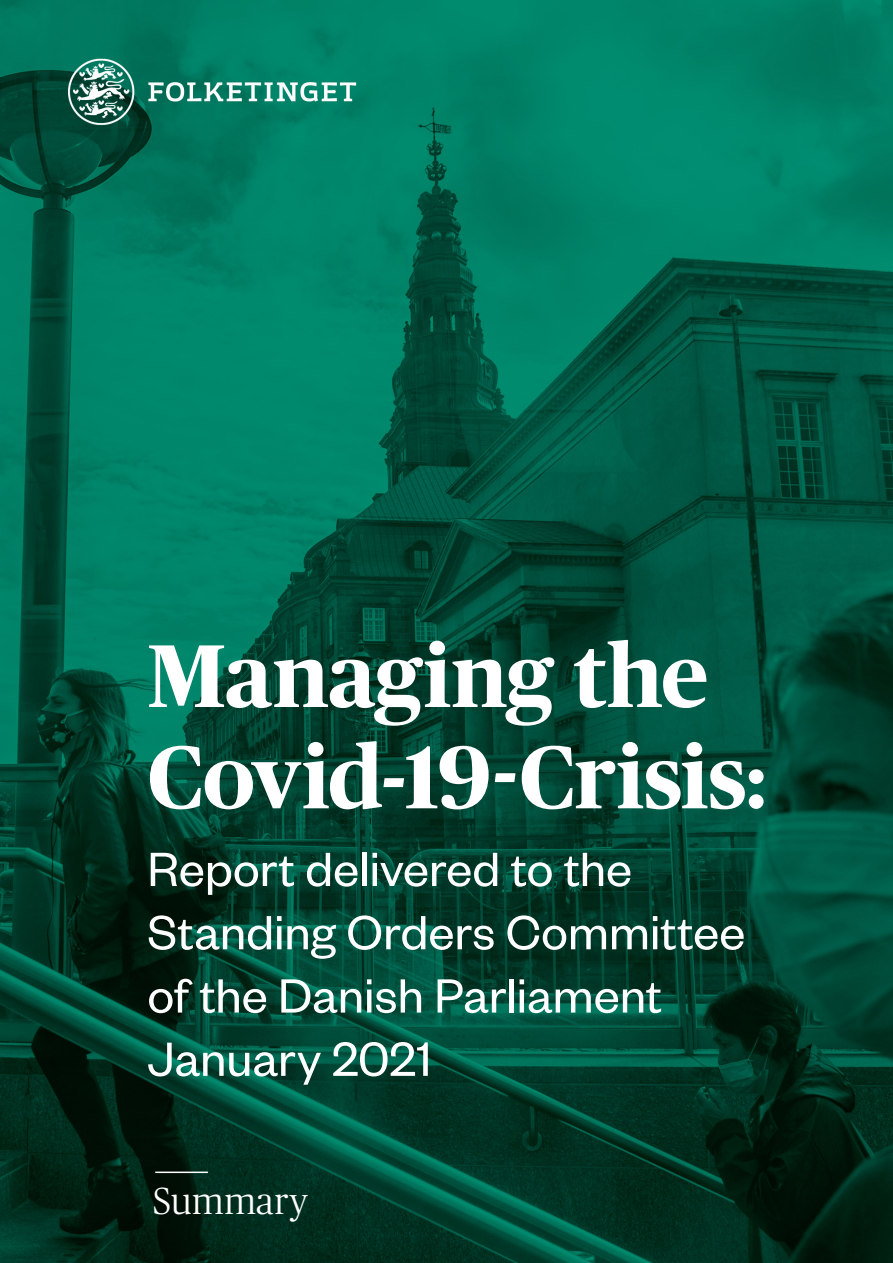
<style>
.page{position:relative;width:893px;height:1263px;background:#fff}
.page>*{position:absolute;margin:0;border:0;box-sizing:border-box;transform-origin:0 0}
.Forside_titel_Founde{font:700 88.8px/101.2px "Publico Headline";color:#fff}
.Forside_titel_Founde-2{font:52.8px/63.3px "Founders Grotesk";color:#fff}
.Forside_titel_Founde-3{font:300 37.5px "Publico Headline";letter-spacing:.02em;color:#fff}
</style>
<div class="page">
<img style="left:0;top:0;width:893px;height:1263px">
<hr style="left:155px;top:1171px;width:53px;height:2px;background:#fff">
<p class="Forside_titel_Founde" style="left:148px;top:620px;width:621px">Managing the<br>Covid-19-Crisis:</p>
<p class="Forside_titel_Founde-2" style="left:148px;top:835px;width:599px">Report delivered to the<br>Standing Orders Committee of the Danish Parliament<br>January 2021</p>
<p class="Forside_titel_Founde-3" style="left:153px;top:1176px;width:156px">Summary</p>
</div>
